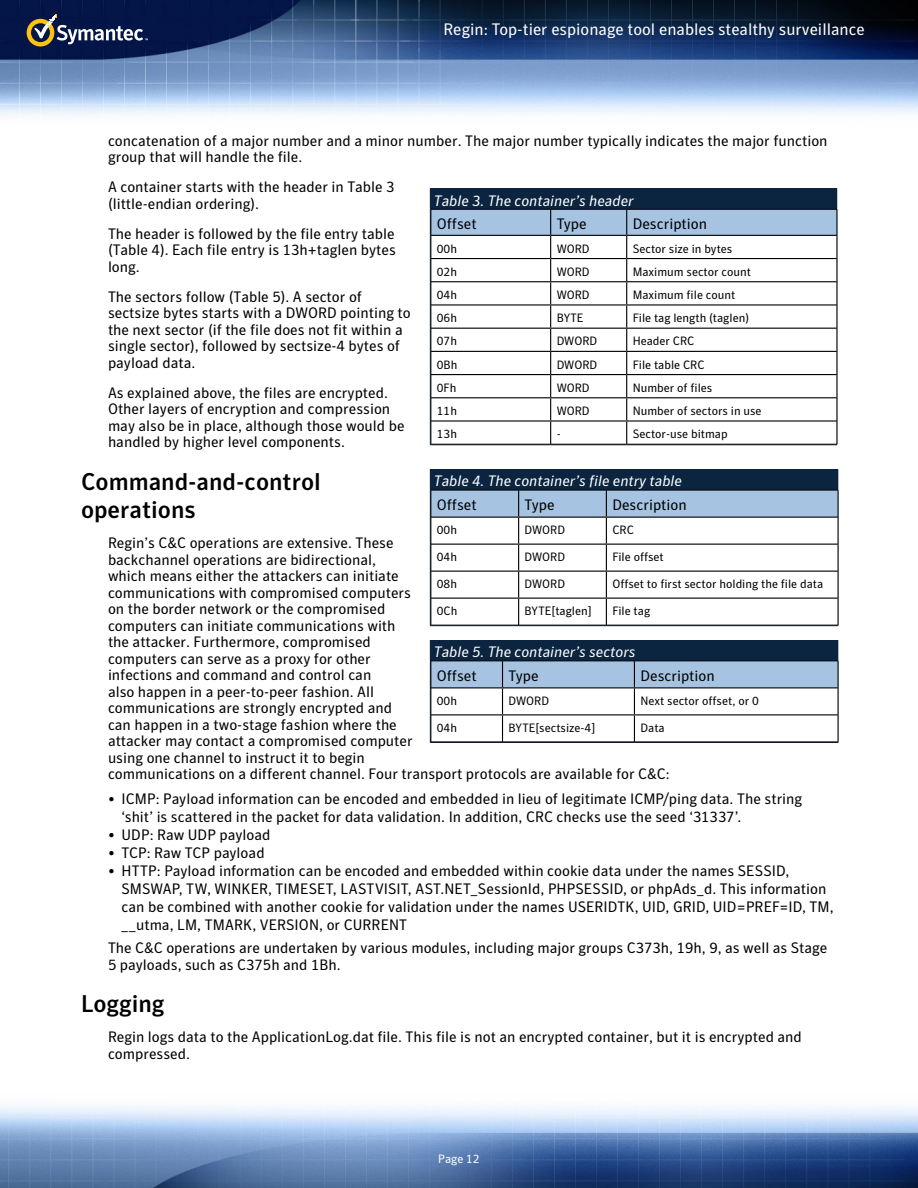
<style>
.page{position:relative;width:918px;height:1188px;background:#fff}
.page>*{position:absolute;margin:0;border:0;box-sizing:border-box;transform-origin:0 0}
.t1{font:500 24px/28.8px "Symantec Sans";color:#000}
.t2{font:16.5px "Symantec Sans";color:#fff}
.t3{font:15px/16.5px "Symantec Sans";color:#000}
.t4{font:italic 15px "Symantec Sans";color:#fff}
.t5{font:12px "Symantec Sans";color:#000}
.t6{font:12px "Symantec Sans";color:#fff}
</style>
<div class="page">
<img style="left:0;top:0;width:918px;height:1188px">
<svg style="left:27px;top:15px;width:121px;height:32px;background:#434b62"></svg>
<hr style="left:430px;top:625px;width:408px;height:1px;background:#0b2540">
<hr style="left:431px;top:625px;width:88px;height:1px;background:#000">
<hr style="left:519px;top:625px;width:87px;height:1px;background:#000">
<hr style="left:606px;top:625px;width:232px;height:1px;background:#000">
<svg style="left:430px;top:469px;width:409px;height:156px"></svg>
<hr style="left:430px;top:742px;width:408px;height:1px;background:#0b2540">
<hr style="left:431px;top:742px;width:72px;height:1px;background:#000">
<hr style="left:503px;top:742px;width:131px;height:1px;background:#000">
<hr style="left:634px;top:742px;width:204px;height:1px;background:#000">
<svg style="left:430px;top:640px;width:409px;height:102px"></svg>
<hr style="left:430px;top:444px;width:407px;height:1px;background:#0b2540">
<hr style="left:431px;top:444px;width:120px;height:1px;background:#000">
<hr style="left:551px;top:444px;width:76px;height:1px;background:#000">
<hr style="left:627px;top:444px;width:210px;height:1px;background:#000">
<svg style="left:430px;top:189px;width:408px;height:255px"></svg>
<p class="t2" style="left:443px;top:19px;width:423px">Regin: Top-tier espionage tool enables stealthy surveillance</p>
<p class="t3" style="left:108px;top:132px;width:721px">concatenation of a major number and a minor number. The major number typically indicates the major function group that will handle the file.</p>
<p class="t3" style="left:108px;top:179px;width:288px">A container starts with the header in Table 3 (little-endian ordering).</p>
<p class="t3" style="left:108px;top:225px;width:289px;text-align:justify">The header is followed by the file entry table (Table 4). Each file entry is 13h+taglen bytes long.</p>
<p class="t3" style="left:108px;top:288px;width:304px">The sectors follow (Table 5). A sector of sectsize bytes starts with a DWORD pointing to the next sector (if the file does not fit within a single sector), followed by sectsize-4 bytes of payload data.</p>
<p class="t3" style="left:108px;top:384px;width:298px">As explained above, the files are encrypted.<br>Other layers of encryption and compression may also be in place, although those would be handled by higher level components.</p>
<h1 class="t1" style="left:81px;top:467px;width:241px">Command-and-control operations</h1>
<p class="t3" style="left:108px;top:535px;width:563px">Regin’s C&amp;C operations are extensive. These<br>backchannel operations are bidirectional,<br>which means either the attackers can initiate<br>communications with compromised computers<br>on the border network or the compromised<br>computers can initiate communications with<br>the attacker. Furthermore, compromised<br>computers can serve as a proxy for other<br>infections and command and control can<br>also happen in a peer-to-peer fashion. All<br>communications are strongly encrypted and<br>can happen in a two-stage fashion where the<br>attacker may contact a compromised computer<br>using one channel to instruct it to begin<br>communications on a different channel. Four transport protocols are available for C&amp;C:</p>
<p class="t3" style="left:122px;top:790px;width:682px;line-height:18px;text-indent:-14px">• ICMP: Payload information can be encoded and embedded in lieu of legitimate ICMP/ping data. The string ‘shit’ is scattered in the packet for data validation. In addition, CRC checks use the seed ‘31337’.</p>
<p class="t3" style="left:108px;top:826px;width:164px">• UDP: Raw UDP payload</p>
<p class="t3" style="left:108px;top:844px;width:158px">• TCP: Raw TCP payload</p>
<p class="t3" style="left:122px;top:862px;width:714px;line-height:18px;text-indent:-14px">• HTTP: Payload information can be encoded and embedded within cookie data under the names SESSID, SMSWAP, TW, WINKER, TIMESET, LASTVISIT, AST.NET_SessionId, PHPSESSID, or phpAds_d. This information can be combined with another cookie for validation under the names USERIDTK, UID, GRID, UID=PREF=ID, TM, __utma, LM, TMARK, VERSION, or CURRENT</p>
<p class="t3" style="left:108px;top:940px;width:721px">The C&amp;C operations are undertaken by various modules, including major groups C373h, 19h, 9, as well as Stage<br>5 payloads, such as C375h and 1Bh.</p>
<h1 class="t1" style="left:81px;top:989px;width:85px">Logging</h1>
<p class="t3" style="left:108px;top:1029px;width:695px">Regin logs data to the ApplicationLog.dat file. This file is not an encrypted container, but it is encrypted and compressed.</p>
<p class="t4" style="left:434px;top:191px;width:201px">Table 3. The container’s header</p>
<p class="t3" style="left:437px;top:216px;width:41px">Offset</p>
<p class="t3" style="left:557px;top:216px;width:32px">Type</p>
<p class="t3" style="left:633px;top:216px;width:76px">Description</p>
<p class="t5" style="left:437px;top:241px;width:22px">00h</p>
<p class="t5" style="left:557px;top:241px;width:34px">WORD</p>
<p class="t5" style="left:633px;top:241px;width:101px">Sector size in bytes</p>
<p class="t5" style="left:437px;top:265px;width:22px">02h</p>
<p class="t5" style="left:557px;top:265px;width:34px">WORD</p>
<p class="t5" style="left:633px;top:265px;width:120px">Maximum sector count</p>
<p class="t5" style="left:437px;top:288px;width:22px">04h</p>
<p class="t5" style="left:557px;top:288px;width:34px">WORD</p>
<p class="t5" style="left:633px;top:288px;width:104px">Maximum file count</p>
<p class="t5" style="left:437px;top:311px;width:22px">06h</p>
<p class="t5" style="left:557px;top:311px;width:28px">BYTE</p>
<p class="t5" style="left:633px;top:311px;width:118px">File tag length (taglen)</p>
<p class="t5" style="left:437px;top:334px;width:22px">07h</p>
<p class="t5" style="left:557px;top:334px;width:42px">DWORD</p>
<p class="t5" style="left:633px;top:334px;width:63px">Header CRC</p>
<p class="t5" style="left:437px;top:357px;width:22px">0Bh</p>
<p class="t5" style="left:557px;top:357px;width:42px">DWORD</p>
<p class="t5" style="left:633px;top:357px;width:73px">File table CRC</p>
<p class="t5" style="left:437px;top:381px;width:21px">0Fh</p>
<p class="t5" style="left:557px;top:381px;width:34px">WORD</p>
<p class="t5" style="left:633px;top:381px;width:81px">Number of files</p>
<p class="t5" style="left:437px;top:404px;width:22px">11h</p>
<p class="t5" style="left:557px;top:404px;width:34px">WORD</p>
<p class="t5" style="left:633px;top:404px;width:130px">Number of sectors in use</p>
<p class="t5" style="left:437px;top:427px;width:22px">13h</p>
<p class="t5" style="left:557px;top:427px;width:6px">-</p>
<p class="t5" style="left:633px;top:427px;width:97px">Sector-use bitmap</p>
<p class="t4" style="left:434px;top:472px;width:250px">Table 4. The container’s file entry table</p>
<p class="t3" style="left:437px;top:497px;width:41px">Offset</p>
<p class="t3" style="left:525px;top:497px;width:32px">Type</p>
<p class="t3" style="left:612px;top:497px;width:76px">Description</p>
<p class="t5" style="left:437px;top:523px;width:22px">00h</p>
<p class="t5" style="left:525px;top:523px;width:42px">DWORD</p>
<p class="t5" style="left:612px;top:523px;width:23px">CRC</p>
<p class="t5" style="left:437px;top:550px;width:22px">04h</p>
<p class="t5" style="left:525px;top:550px;width:42px">DWORD</p>
<p class="t5" style="left:612px;top:550px;width:53px">File offset</p>
<p class="t5" style="left:437px;top:577px;width:22px">08h</p>
<p class="t5" style="left:525px;top:577px;width:42px">DWORD</p>
<p class="t5" style="left:612px;top:577px;width:212px">Offset to first sector holding the file data</p>
<p class="t5" style="left:437px;top:604px;width:22px">0Ch</p>
<p class="t5" style="left:525px;top:604px;width:69px">BYTE[taglen]</p>
<p class="t5" style="left:612px;top:604px;width:39px">File tag</p>
<p class="t4" style="left:434px;top:643px;width:203px">Table 5. The container’s sectors</p>
<p class="t3" style="left:437px;top:667px;width:41px">Offset</p>
<p class="t3" style="left:509px;top:667px;width:32px">Type</p>
<p class="t3" style="left:640px;top:667px;width:76px">Description</p>
<p class="t5" style="left:437px;top:694px;width:22px">00h</p>
<p class="t5" style="left:509px;top:694px;width:42px">DWORD</p>
<p class="t5" style="left:640px;top:694px;width:120px">Next sector offset, or 0</p>
<p class="t5" style="left:437px;top:721px;width:22px">04h</p>
<p class="t5" style="left:509px;top:721px;width:88px">BYTE[sectsize-4]</p>
<p class="t5" style="left:640px;top:721px;width:26px">Data</p>
<p class="t6" style="left:438px;top:1152px;width:43px">Page 12</p>
</div>
